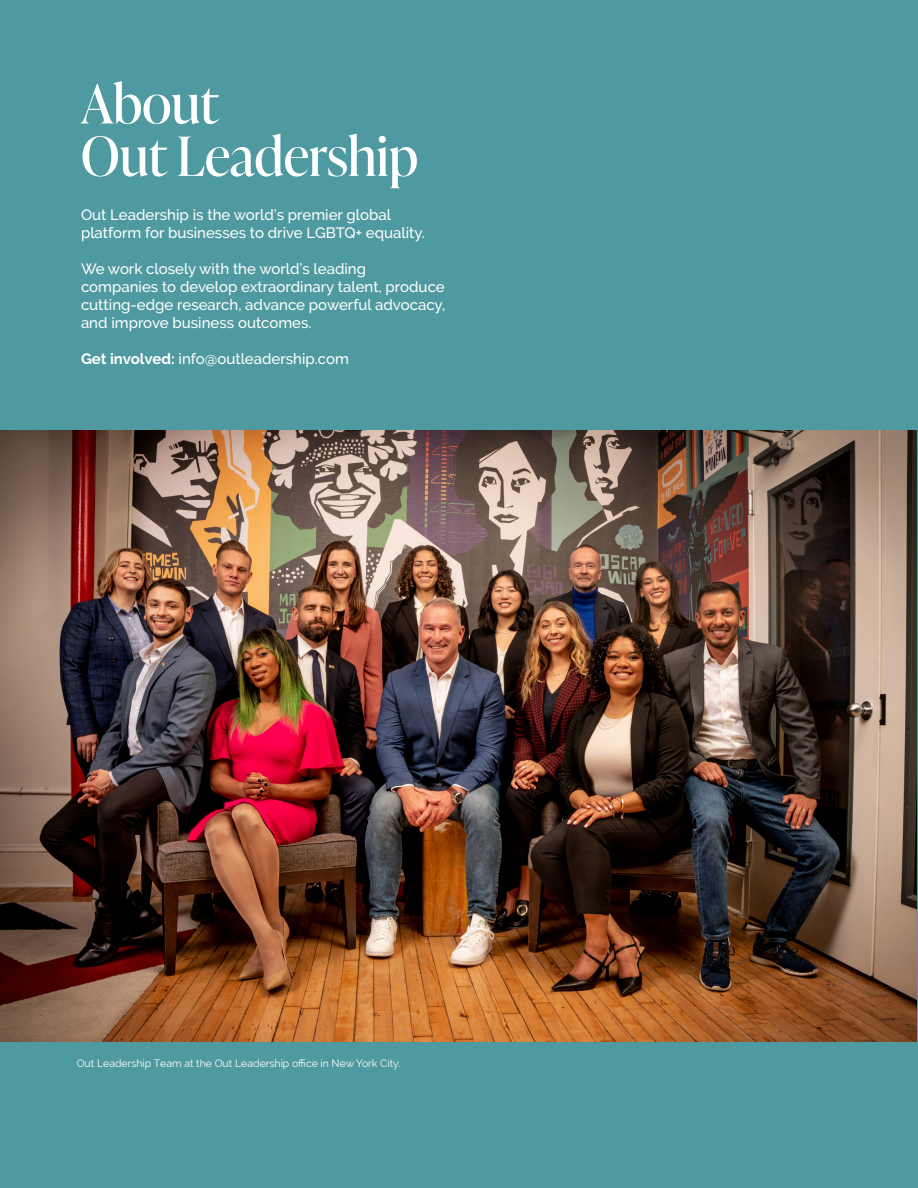
<style>
.page{position:relative;width:918px;height:1188px;background:#4f9aa0}
.page>*{position:absolute;margin:0;border:0;box-sizing:border-box;transform-origin:0 0}
.t1{font:54px "Ivy Presto Display";color:#fff}
.t2{font:500 15px/18px "Raleway";color:#fff}
.t3{font:10.5px "Raleway";color:#fff}
.s1{font-weight:700}
</style>
<div class="page">
<img style="left:0;top:431px;width:916px;height:611px">
<p class="t1" style="left:81px;top:65px;width:139px">About</p>
<p class="t1" style="left:81px;top:118px;width:339px">Out Leadership</p>
<p class="t2" style="left:81px;top:205px;width:345px">Out Leadership is the world’s premier global platform for businesses to drive LGBTQ+ equality.</p>
<p class="t2" style="left:81px;top:259px;width:366px">We work closely with the world’s leading companies to develop extraordinary talent, produce cutting-edge research, advance powerful advocacy, and improve business outcomes.</p>
<p class="t2" style="left:81px;top:349px;width:270px"><span class="s1">Get involved:</span> info@outleadership.com</p>
<p class="t3" style="left:77px;top:1057px;width:325px">Out Leadership Team at the Out Leadership office in New York City.</p>
</div>
